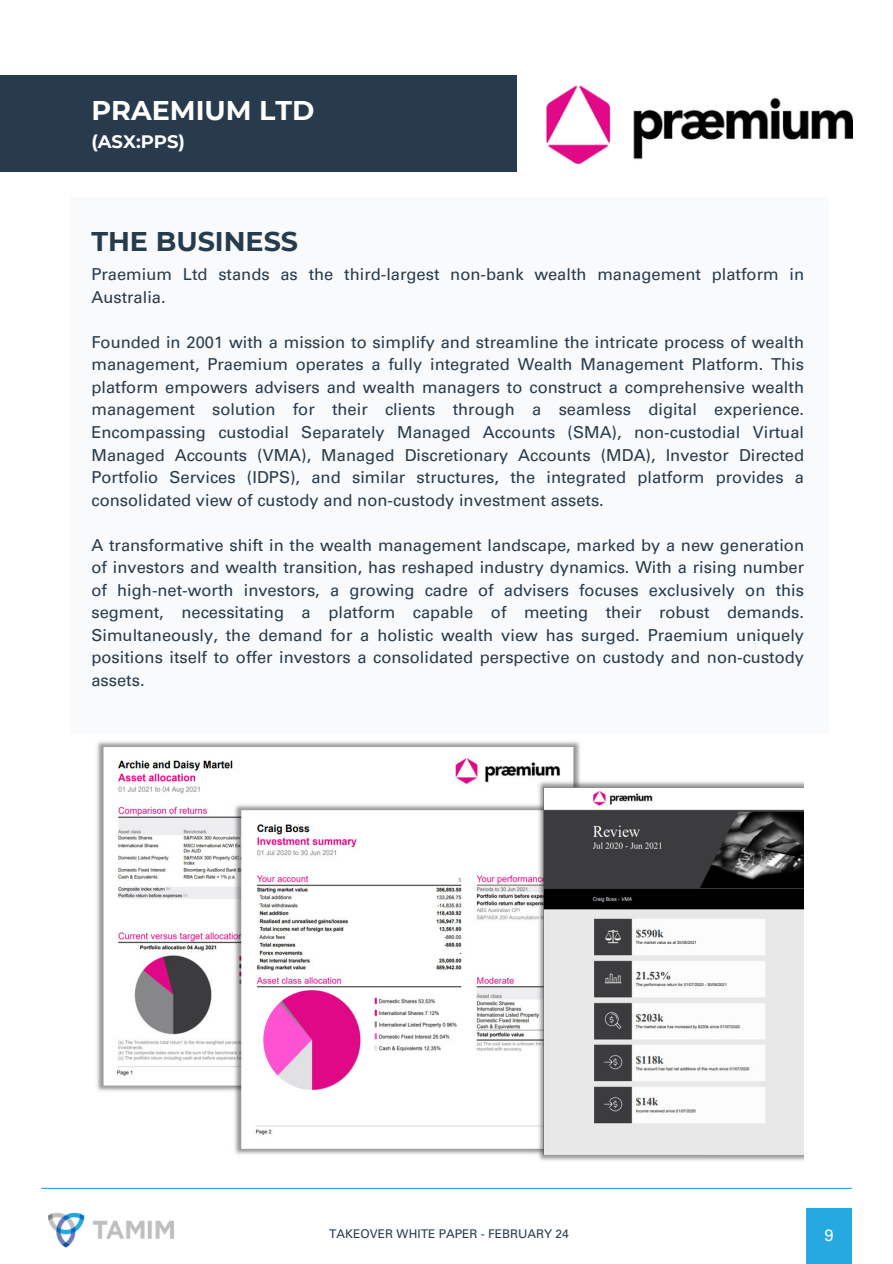
<style>
.page{position:relative;width:893px;height:1264px;background:#fff}
.page>*{position:absolute;margin:0;border:0;box-sizing:border-box;transform-origin:0 0}
.t1{font:700 27px "Montserrat";color:#fff}
.t2{font:700 27px "Montserrat";color:#283b4c}
.t3{font:700 18px "Montserrat";color:#fff}
.t4{font:16.5px/22.5px "Univers LT Pro 55 Roman";color:#283b4c;text-align:justify}
.t5{font:16.5px "Univers LT Pro 55 Roman";color:#fff}
.t6{font:12px "Univers LT Pro 55 Roman";color:#283b4c}
</style>
<div class="page">
<img style="left:48px;top:1212px;width:126px;height:36px">
<hr style="left:41px;top:1187px;width:811px;height:1px;background:#26a8e0">
<div style="left:806px;top:1208px;width:46px;height:55px;background:#26a8e0"></div>
<div style="left:0;top:75px;width:517px;height:96px;background:#283b4c"></div>
<div style="left:70px;top:197px;width:759px;height:536px;background:#f8fafb"></div>
<img style="left:546px;top:85px;width:306px;height:80px">
<img style="left:97px;top:741px;width:706px;height:420px">
<h1 class="t1" style="left:91px;top:93px;width:225px">PRAEMIUM LTD</h1>
<p class="t3" style="left:91px;top:130px;width:95px">(ASX:PPS)</p>
<h1 class="t2" style="left:91px;top:225px;width:208px">THE BUSINESS</h1>
<p class="t4" style="left:91px;top:265px;width:714px">Praemium Ltd stands as the third-largest non-bank wealth management platform in<br>Australia.</p>
<p class="t4" style="left:91px;top:333px;width:714px">Founded in 2001 with a mission to simplify and streamline the intricate process of wealth management, Praemium operates a fully integrated Wealth Management Platform. This platform empowers advisers and wealth managers to construct a comprehensive wealth management solution for their clients through a seamless digital experience.<br>Encompassing custodial Separately Managed Accounts (SMA), non-custodial Virtual Managed Accounts (VMA), Managed Discretionary Accounts (MDA), Investor Directed Portfolio Services (IDPS), and similar structures, the integrated platform provides a consolidated view of custody and non-custody investment assets.</p>
<p class="t4" style="left:91px;top:535px;width:714px">A transformative shift in the wealth management landscape, marked by a new generation of investors and wealth transition, has reshaped industry dynamics. With a rising number of high-net-worth investors, a growing cadre of advisers focuses exclusively on this segment, necessitating a platform capable of meeting their robust demands.<br>Simultaneously, the demand for a holistic wealth view has surged. Praemium uniquely positions itself to offer investors a consolidated perspective on custody and non-custody assets.</p>
<p class="t6" style="left:329px;top:1229px;width:241px">TAKEOVER WHITE PAPER - FEBRUARY 24</p>
<p class="t5" style="left:824px;top:1229px;width:11px">9</p>
</div>
